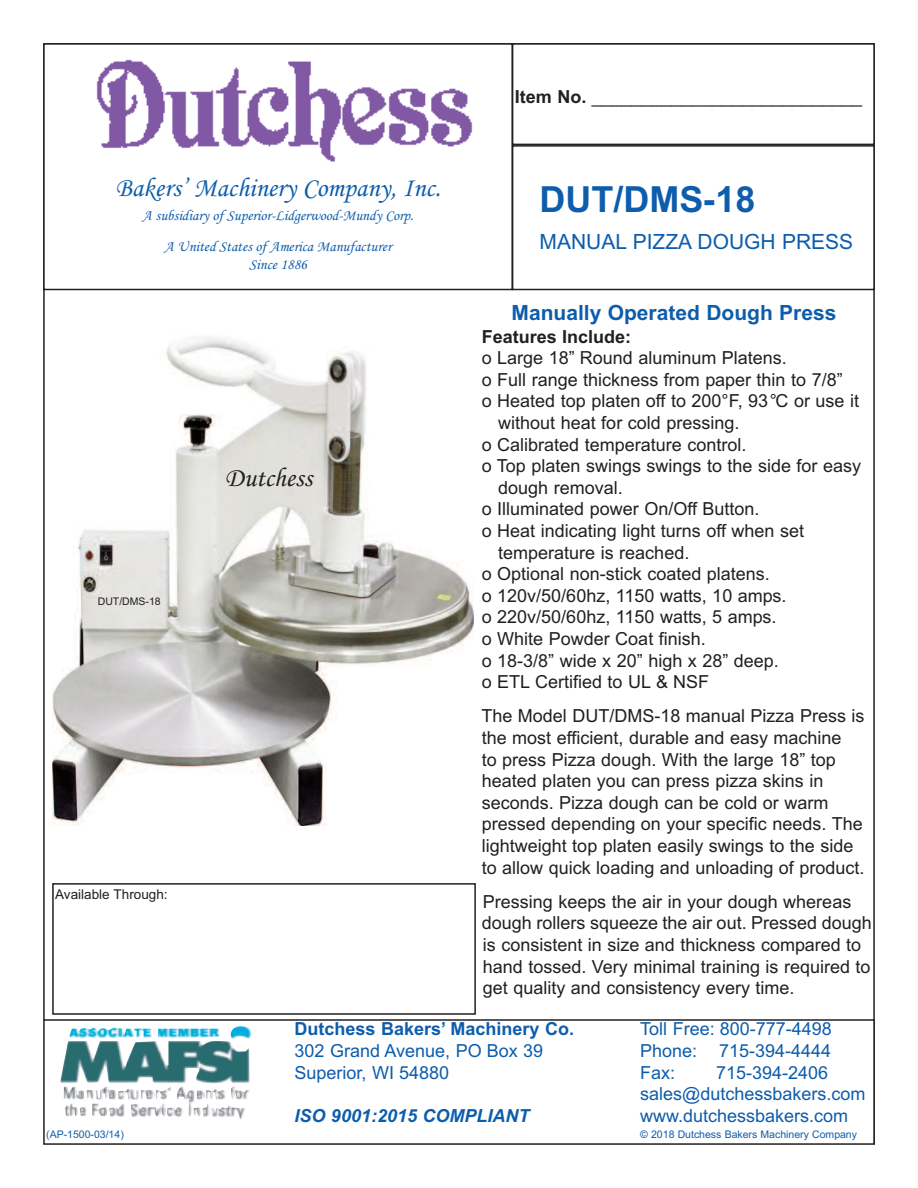
<style>
.page{position:relative;width:918px;height:1188px;background:#fff}
.page>*{position:absolute;margin:0;border:0;box-sizing:border-box;transform-origin:0 0}
.t1{font:700 36px "Arial";color:#0d5dac}
.t2{font:27px "Monotype Corsiva";color:#0d5dac}
.t3{font:27px "Monotype Corsiva";color:#231f20}
.t4{font:700 21px "Arial";color:#0d5dac}
.t5{font:21px "Arial";color:#0d5dac}
.t6{font:18px/21.6px "Arial";color:#231f20}
.t7{font:18px/21.6px "Arial";color:#0d5dac}
.t8{font:700 18px "Arial";color:#0d5dac}
.t9{font:italic 700 18px "Arial";color:#0d5dac}
.t10{font:700 18px "Arial";color:#231f20}
.t11{font:15px/30.6px "Monotype Corsiva";color:#0d5dac;text-align:center}
.t12{font:13.5px "Arial";color:#231f20}
.t13{font:10.5px "Arial";color:#0d5dac}
.t14{font:10.5px "Arial";color:#231f20}
.s1{font-weight:700}
.s2{font-style:italic}
</style>
<div class="page">
<div style="left:43px;top:43px;width:470px;height:247px;border:2px solid #231f20"></div>
<div style="left:512px;top:43px;width:363px;height:102px;border:2px solid #231f20"></div>
<div style="left:512px;top:145px;width:363px;height:145px;border:2px solid #231f20"></div>
<div style="left:43px;top:1019px;width:832px;height:126px;border:2px solid #231f20"></div>
<div style="left:52px;top:883px;width:424px;height:132px;border:2px solid #231f20"></div>
<img style="left:96px;top:59px;width:377px;height:103px">
<img style="left:60px;top:1026px;width:191px;height:91px">
<img style="left:52px;top:336px;width:421px;height:489px">
<h2 class="t2" style="left:116px;top:171px;width:327px">Bakers’ Machinery Company, Inc.</h2>
<p class="t11" style="left:143px;top:199px;width:272px">A subsidiary of Superior-Lidgerwood-Mundy Corp.<br>A United States of America Manufacturer</p>
<p class="t11" style="left:249px;top:248px;width:59px">Since 1886</p>
<p class="t14" style="left:98px;top:595px;width:65px">DUT/DMS-18</p>
<h2 class="t3" style="left:225px;top:461px;width:89px">Dutchess</h2>
<p class="t12" style="left:55px;top:887px;width:114px">Available Through:</p>
<p class="t6" style="left:515px;top:85px;width:349px"><span class="s1">Item No.</span> ___________________________</p>
<h1 class="t1" style="left:540px;top:179px;width:218px">DUT/DMS-18</h1>
<p class="t5" style="left:540px;top:229px;width:315px">MANUAL PIZZA DOUGH PRESS</p>
<p class="t4" style="left:512px;top:300px;width:326px">Manually Operated Dough Press</p>
<p class="t10" style="left:482px;top:326px;width:151px">Features Include:</p>
<p class="t6" style="left:482px;top:347px;width:307px">o Large 18” Round aluminum Platens.</p>
<p class="t6" style="left:482px;top:369px;width:362px">o Full range thickness from paper thin to 7/8”</p>
<p class="t6" style="left:482px;top:390px;width:379px">o Heated top platen off to 200°F, 93<span class="s2">°</span>C or use it</p>
<p class="t6" style="left:498px;top:412px;width:243px">without heat for cold pressing.</p>
<p class="t6" style="left:482px;top:434px;width:266px">o Calibrated temperature control.</p>
<p class="t6" style="left:482px;top:455px;width:381px">o Top platen swings swings to the side for easy</p>
<p class="t6" style="left:498px;top:477px;width:126px">dough removal.</p>
<p class="t6" style="left:482px;top:498px;width:279px">o Illuminated power On/Off Button.</p>
<p class="t6" style="left:482px;top:520px;width:324px">o Heat indicating light turns off when set</p>
<p class="t6" style="left:498px;top:542px;width:193px">temperature is reached.</p>
<p class="t6" style="left:482px;top:563px;width:290px">o Optional non-stick coated platens.</p>
<p class="t6" style="left:482px;top:585px;width:306px">o 120v/50/60hz, 1150 watts, 10 amps.</p>
<p class="t6" style="left:482px;top:606px;width:296px">o 220v/50/60hz, 1150 watts, 5 amps.</p>
<p class="t6" style="left:482px;top:628px;width:226px">o White Powder Coat finish.</p>
<p class="t6" style="left:482px;top:650px;width:299px">o 18-3/8” wide x 20” high x 28” deep.</p>
<p class="t6" style="left:482px;top:671px;width:229px">o ETL Certified to UL &amp; NSF</p>
<p class="t6" style="left:481px;top:705px;width:385px">The Model DUT/DMS-18 manual Pizza Press is the most efficient, durable and easy machine<br>to press Pizza dough. With the large 18” top heated platen you can press pizza skins in seconds. Pizza dough can be cold or warm pressed depending on your specific needs. The lightweight top platen easily swings to the side to allow quick loading and unloading of product.</p>
<p class="t6" style="left:482px;top:891px;width:391px">Pressing keeps the air in your dough whereas dough rollers squeeze the air out. Pressed dough is consistent in size and thickness compared to hand tossed. Very minimal training is required to get quality and consistency every time.</p>
<p class="t8" style="left:295px;top:1019px;width:281px">Dutchess Bakers’ Machinery Co.</p>
<p class="t7" style="left:640px;top:1018px;width:193px">Toll Free: 800-777-4498</p>
<p class="t7" style="left:295px;top:1040px;width:250px">302 Grand Avenue, PO Box 39</p>
<p class="t7" style="left:640px;top:1040px;width:193px">Phone: 715-394-4444</p>
<p class="t7" style="left:294px;top:1062px;width:156px">Superior, WI 54880</p>
<p class="t7" style="left:640px;top:1062px;width:37px">Fax:</p>
<p class="t7" style="left:640px;top:1062px;width:227px;text-indent:76px">715-394-2406 sales@dutchessbakers.com</p>
<p class="t9" style="left:294px;top:1105px;width:237px">ISO 9001:2015 COMPLIANT</p>
<p class="t7" style="left:640px;top:1105px;width:210px">www.dutchessbakers.com</p>
<p class="t13" style="left:46px;top:1128px;width:79px">(AP-1500-03/14)</p>
<p class="t13" style="left:640px;top:1128px;width:218px">© 2018 Dutchess Bakers Machinery Company</p>
</div>
